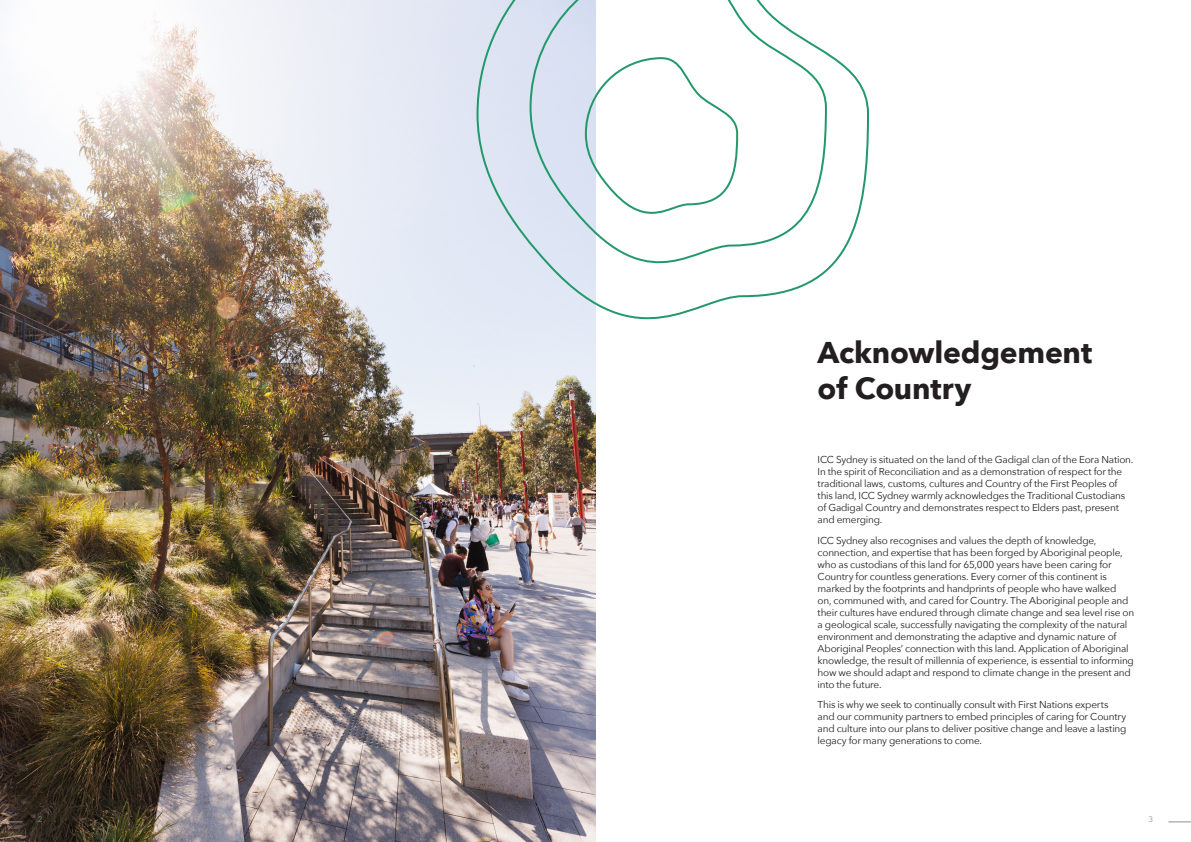
<style>
.page{position:relative;width:1191px;height:842px;background:#fff}
.page>*{position:absolute;margin:0;border:0;box-sizing:border-box;transform-origin:0 0}
.Heading{font:700 30px/36px "Avenir Next";letter-spacing:-.01em;color:#231f20}
.Body_Copy{font:10px/12px "Avenir Next";letter-spacing:-.02em;color:#231f20}
.t1{font:8px "Avenir Next";color:#8f9191}
</style>
<div class="page">
<img style="left:0;top:0;width:595px;height:842px">
<svg style="left:475px;top:0;width:394px;height:362px"></svg>
<svg style="left:1168px;top:821px;width:23px;height:1px"></svg>
<svg style="left:0;top:821px;width:23px;height:1px"></svg>
<p class="Heading" style="left:817px;top:334px;width:276px">Acknowledgement of Country</p>
<p class="Body_Copy" style="left:817px;top:453px;width:317px">ICC Sydney is situated on the land of the Gadigal clan of the Eora Nation.<br>In the spirit of Reconciliation and as a demonstration of respect for the traditional laws, customs, cultures and Country of the First Peoples of this land, ICC Sydney warmly acknowledges the Traditional Custodians of Gadigal Country and demonstrates respect to Elders past, present and emerging.</p>
<p class="Body_Copy" style="left:817px;top:534px;width:318px">ICC Sydney also recognises and values the depth of knowledge, connection, and expertise that has been forged by Aboriginal people, who as custodians of this land for 65,000 years have been caring for Country for countless generations. Every corner of this continent is marked by the footprints and handprints of people who have walked<br>on, communed with, and cared for Country. The Aboriginal people and their cultures have endured through climate change and sea level rise on a geological scale, successfully navigating the complexity of the natural environment and demonstrating the adaptive and dynamic nature of Aboriginal Peoples’ connection with this land. Application of Aboriginal knowledge, the result of millennia of experience, is essential to informing how we should adapt and respond to climate change in the present and into the future.</p>
<p class="Body_Copy" style="left:817px;top:698px;width:310px">This is why we seek to continually consult with First Nations experts and our community partners to embed principles of caring for Country and culture into our plans to deliver positive change and leave a lasting legacy for many generations to come.</p>
<p class="t1" style="left:38px;top:813px;width:6px">2</p>
<p class="t1" style="left:1148px;top:813px;width:6px">3</p>
</div>
